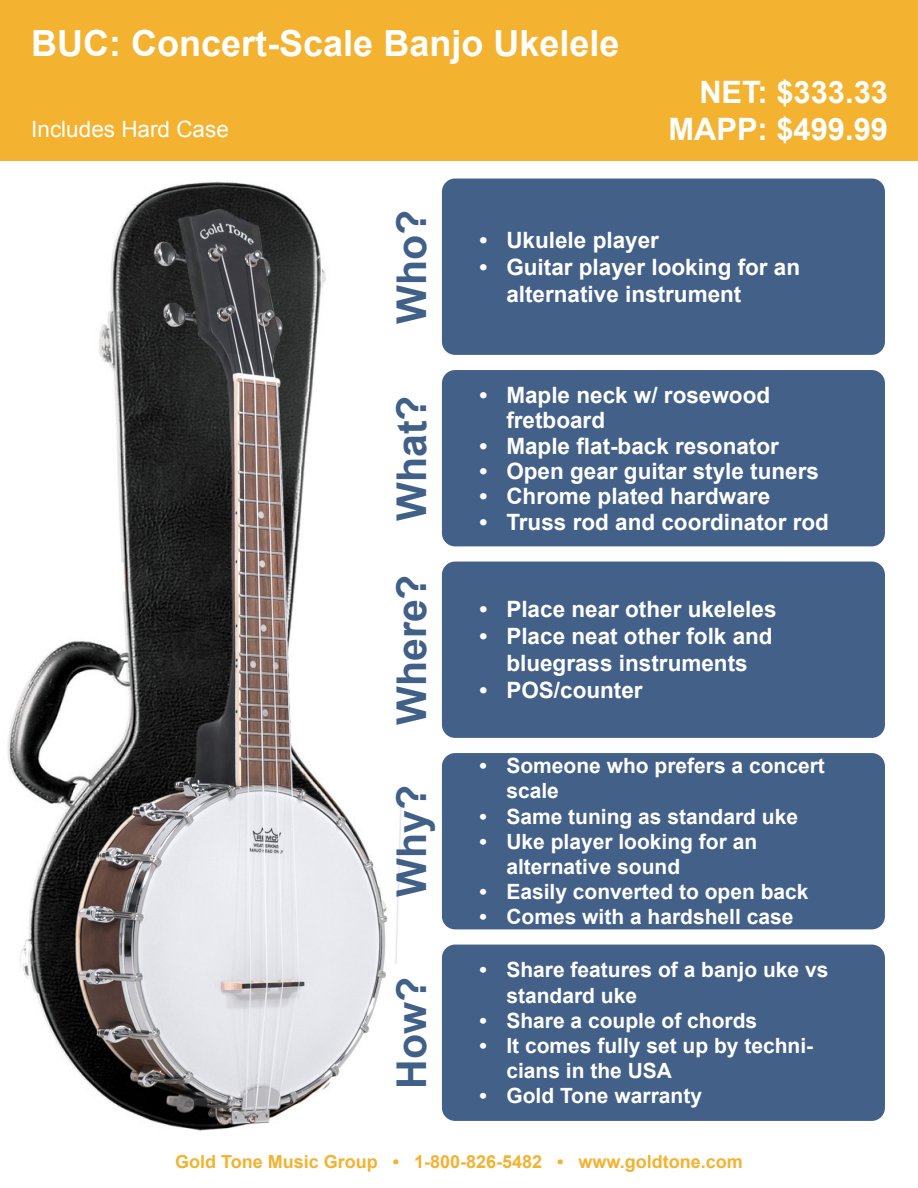
<style>
.page{position:relative;width:918px;height:1188px;background:#fff}
.page>*{position:absolute;margin:0;border:0;box-sizing:border-box;transform-origin:0 0}
.t1{font:700 41.1px "Arial";color:#406088}
.t2{font:700 36px "Arial";color:#fff}
.t3{font:700 30.9px/37px "Arial";color:#fff;text-align:right}
.t4{font:700 22.5px/27px "Arial";color:#fff}
.t5{font:22.5px "Arial";color:#fff}
.t6{font:700 21px/25.2px "Arial";color:#fff}
.t7{font:700 18px "Arial";color:#f3b230}
</style>
<div class="page">
<img style="left:7px;top:197px;width:458px;height:934px">
<div style="left:0;top:0;width:918px;height:161px;background:#f3b230"></div>
<div style="left:442px;top:179px;width:443px;height:176px;background:#436089;border-radius:13px"></div>
<div style="left:442px;top:370px;width:443px;height:176px;background:#436089;border-radius:13px"></div>
<div style="left:442px;top:562px;width:443px;height:176px;background:#436089;border-radius:13px"></div>
<div style="left:442px;top:753px;width:443px;height:176px;background:#436089;border-radius:13px"></div>
<div style="left:442px;top:945px;width:443px;height:176px;background:#436089;border-radius:13px"></div>
<div style="left:0;top:971px;width:23px;height:11px;background:#fff"></div>
<h2 class="t2" style="left:31px;top:19px;width:590px">BUC: Concert-Scale Banjo Ukelele</h2>
<p class="t5" style="left:31px;top:114px;width:199px">Includes Hard Case</p>
<h3 class="t3" style="left:668px;top:75px;width:221px">NET: $333.33<br>MAPP: $499.99</h3>
<h1 class="t1" style="left:385px;top:324px;width:116px;rotate:-90deg">Who?</h1>
<h1 class="t1" style="left:385px;top:521px;width:127px;rotate:-90deg">What?</h1>
<h1 class="t1" style="left:385px;top:725px;width:152px;rotate:-90deg">Where?</h1>
<h1 class="t1" style="left:385px;top:897px;width:113px;rotate:-90deg">Why?</h1>
<h1 class="t1" style="left:385px;top:1089px;width:113px;rotate:-90deg">How?</h1>
<p class="t4" style="left:479px;top:227px;width:181px">• Ukulele player</p>
<p class="t4" style="left:506px;top:254px;width:295px;text-indent:-27px">• Guitar player looking for an alternative instrument</p>
<p class="t4" style="left:506px;top:383px;width:265px;line-height:25.5px;text-indent:-27px">• Maple neck w/ rosewood fretboard</p>
<p class="t4" style="left:479px;top:433px;width:301px">• Maple flat-back resonator</p>
<p class="t4" style="left:479px;top:458px;width:341px">• Open gear guitar style tuners</p>
<p class="t4" style="left:479px;top:484px;width:292px">• Chrome plated hardware</p>
<p class="t4" style="left:479px;top:509px;width:351px">• Truss rod and coordinator rod</p>
<p class="t4" style="left:479px;top:596px;width:299px">• Place near other ukeleles</p>
<p class="t4" style="left:479px;top:623px;width:295px;text-align:center">• Place neat other folk and bluegrass instruments</p>
<p class="t4" style="left:479px;top:677px;width:165px">• POS/counter</p>
<p class="t6" style="left:506px;top:754px;width:320px;text-indent:-27px">• Someone who prefers a concert scale</p>
<p class="t6" style="left:479px;top:804px;width:320px">• Same tuning as standard uke</p>
<p class="t6" style="left:506px;top:829px;width:252px;text-indent:-27px">• Uke player looking for an alternative sound</p>
<p class="t6" style="left:479px;top:880px;width:331px">• Easily converted to open back</p>
<p class="t6" style="left:479px;top:905px;width:316px">• Comes with a hardshell case</p>
<p class="t6" style="left:506px;top:958px;width:324px;text-indent:-27px">• Share features of a banjo uke vs standard uke</p>
<p class="t6" style="left:479px;top:1009px;width:279px">• Share a couple of chords</p>
<p class="t6" style="left:506px;top:1034px;width:308px;text-indent:-27px">• It comes fully set up by techni&shy;cians in the USA</p>
<p class="t6" style="left:479px;top:1084px;width:224px">• Gold Tone warranty</p>
<p class="t7" style="left:175px;top:1150px;width:569px">Gold Tone Music Group • 1-800-826-5482 • www.goldtone.com</p>
</div>
